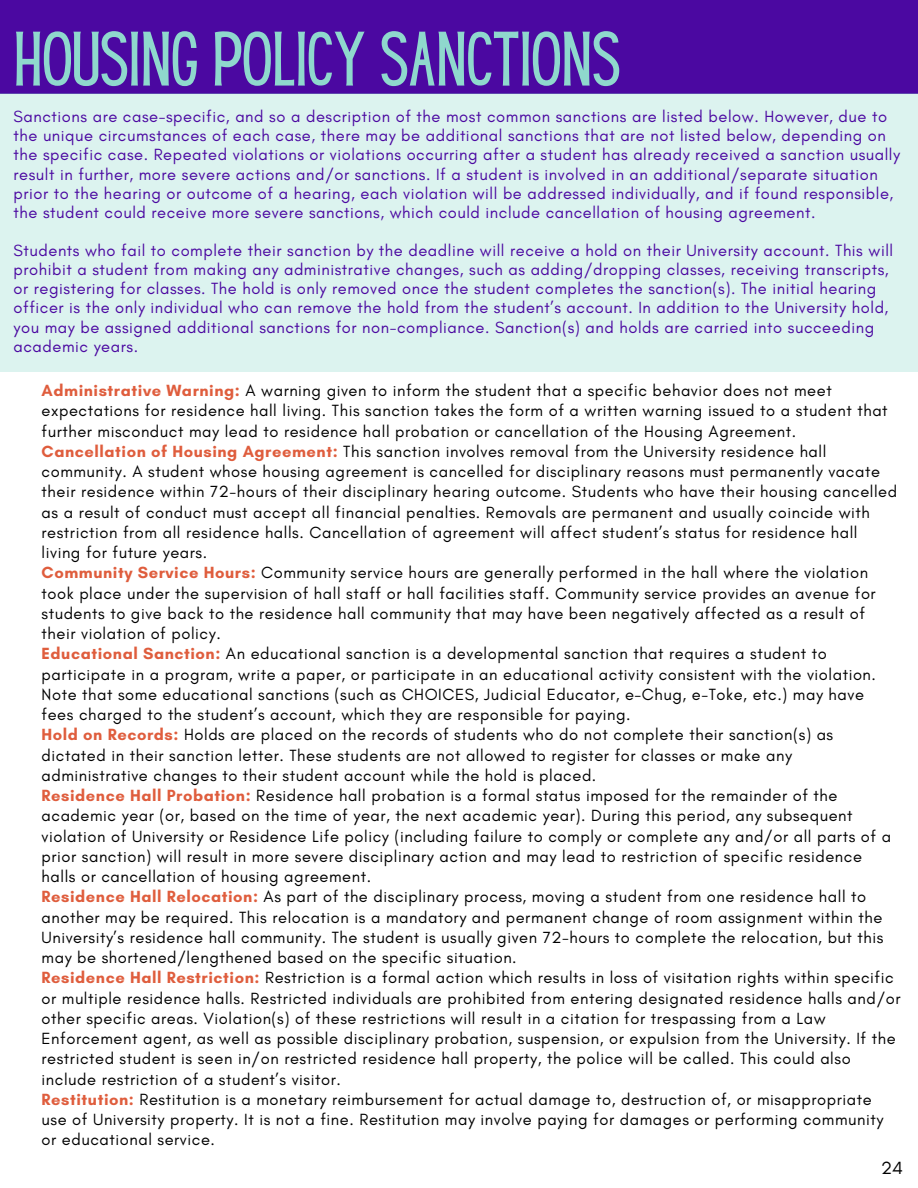
<style>
.page{position:relative;width:918px;height:1188px;background:#fff}
.page>*{position:absolute;margin:0;border:0;box-sizing:border-box;transform-origin:0 0}
.t1{font:67.35px "Hey Gotcha";color:#8fd8cd}
.t2{font:18px "Glacial Indifference";color:#000}
.t3{font:16.5px/20.2px "Glacial Indifference";letter-spacing:.035em;color:#000}
.t4{font:16.5px/19.2px "Glacial Indifference";letter-spacing:.035em;color:#4b08a1}
.s1{font-weight:700;color:#df5d3d}
</style>
<div class="page">
<div style="left:0;top:0;width:918px;height:93px;background:#4b08a1"></div>
<div style="left:0;top:93px;width:918px;height:279px;background:#dcf3ef"></div>
<p class="t1" style="left:14px;top:32px;width:606px">HOUSING POLICY SANCTIONS</p>
<p class="t4" style="left:14px;top:107px;width:888px">Sanctions are case-specific, and so a description of the most common sanctions are listed below. However, due to the unique circumstances of each case, there may be additional sanctions that are not listed below, depending on the specific case. Repeated violations or violations occurring after a student has already received a sanction usually result in further, more severe actions and/or sanctions. If a student is involved in an additional/separate situation prior to the hearing or outcome of a hearing, each violation will be addressed individually, and if found responsible, the student could receive more severe sanctions, which could include cancellation of housing agreement.</p>
<p class="t4" style="left:14px;top:241px;width:881px">Students who fail to complete their sanction by the deadline will receive a hold on their University account. This will prohibit a student from making any administrative changes, such as adding/dropping classes, receiving transcripts, or registering for classes. The hold is only removed once the student completes the sanction(s). The initial hearing officer is the only individual who can remove the hold from the student’s account. In addition to the University hold, you may be assigned additional sanctions for non-compliance. Sanction(s) and holds are carried into succeeding academic years.</p>
<p class="t3" style="left:42px;top:380px;width:848px"><span class="s1">Administrative Warning:</span> A warning given to inform the student that a specific behavior does not meet expectations for residence hall living. This sanction takes the form of a written warning issued to a student that further misconduct may lead to residence hall probation or cancellation of the Housing Agreement.</p>
<p class="t3" style="left:42px;top:441px;width:857px"><span class="s1">Cancellation of Housing Agreement:</span> This sanction involves removal from the University residence hall community. A student whose housing agreement is cancelled for disciplinary reasons must permanently vacate their residence within 72-hours of their disciplinary hearing outcome. Students who have their housing cancelled as a result of conduct must accept all financial penalties. Removals are permanent and usually coincide with restriction from all residence halls. Cancellation of agreement will affect student’s status for residence hall living for future years.</p>
<p class="t3" style="left:42px;top:563px;width:836px"><span class="s1">Community Service Hours:</span> Community service hours are generally performed in the hall where the violation took place under the supervision of hall staff or hall facilities staff. Community service provides an avenue for students to give back to the residence hall community that may have been negatively affected as a result of their violation of policy.</p>
<p class="t3" style="left:42px;top:644px;width:836px"><span class="s1">Educational Sanction:</span> An educational sanction is a developmental sanction that requires a student to participate in a program, write a paper, or participate in an educational activity consistent with the violation.<br>Note that some educational sanctions (such as CHOICES, Judicial Educator, e-Chug, e-Toke, etc.) may have fees charged to the student’s account, which they are responsible for paying.</p>
<p class="t3" style="left:42px;top:725px;width:793px"><span class="s1">Hold on Records:</span> Holds are placed on the records of students who do not complete their sanction(s) as dictated in their sanction letter. These students are not allowed to register for classes or make any administrative changes to their student account while the hold is placed.</p>
<p class="t3" style="left:42px;top:785px;width:851px"><span class="s1">Residence Hall Probation:</span> Residence hall probation is a formal status imposed for the remainder of the academic year (or, based on the time of year, the next academic year). During this period, any subsequent violation of University or Residence Life policy (including failure to comply or complete any and/or all parts of a prior sanction) will result in more severe disciplinary action and may lead to restriction of specific residence halls or cancellation of housing agreement.</p>
<p class="t3" style="left:42px;top:887px;width:843px"><span class="s1">Residence Hall Relocation:</span> As part of the disciplinary process, moving a student from one residence hall to another may be required. This relocation is a mandatory and permanent change of room assignment within the University’s residence hall community. The student is usually given 72-hours to complete the relocation, but this may be shortened/lengthened based on the specific situation.</p>
<p class="t3" style="left:42px;top:968px;width:861px"><span class="s1">Residence Hall Restriction:</span> Restriction is a formal action which results in loss of visitation rights within specific or multiple residence halls. Restricted individuals are prohibited from entering designated residence halls and/or other specific areas. Violation(s) of these restrictions will result in a citation for trespassing from a Law Enforcement agent, as well as possible disciplinary probation, suspension, or expulsion from the University. If the restricted student is seen in/on restricted residence hall property, the police will be called. This could also include restriction of a student’s visitor.</p>
<p class="t3" style="left:42px;top:1089px;width:843px"><span class="s1">Restitution:</span> Restitution is a monetary reimbursement for actual damage to, destruction of, or misappropriate use of University property. It is not a fine. Restitution may involve paying for damages or performing community or educational service.</p>
<p class="t2" style="left:881px;top:1157px;width:23px">24</p>
</div>
